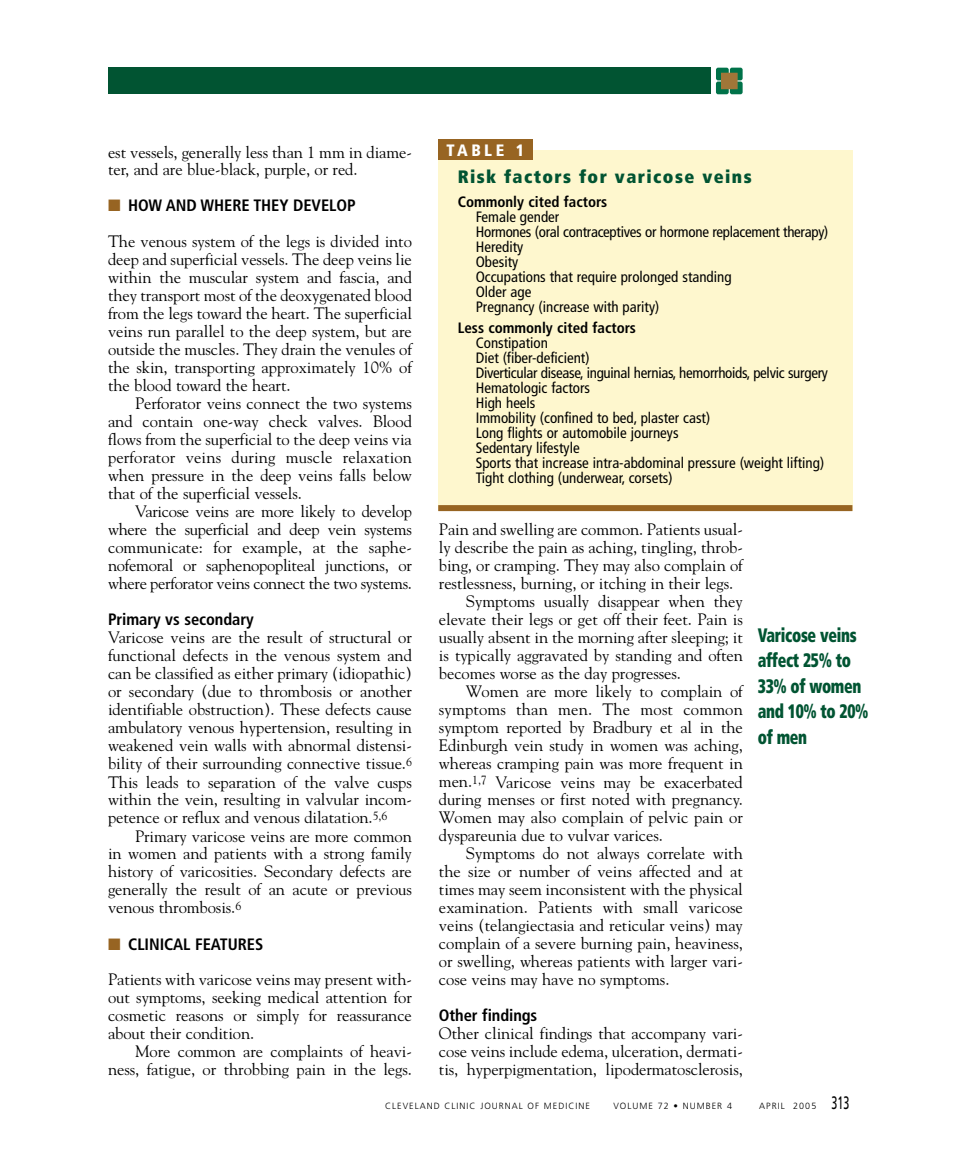
<style>
.page{position:relative;width:959px;height:1161px;background:#fff}
.page>*{position:absolute;margin:0;border:0;box-sizing:border-box;transform-origin:0 0}
.t1{font:900 condensed 19.5px/25.5px "Frutiger";letter-spacing:-.02em;color:#015432;scale:.8 1}
.t2{font:900 condensed 18px "Frutiger";letter-spacing:.08em;color:#015432}
.t3{font:16.5px/18px "Goudy";letter-spacing:-.005em;color:#000;text-align:justify}
.t4{font:700 condensed 16.5px "Frutiger";letter-spacing:-.005em;color:#000}
.t5{font:900 condensed 16.5px "Frutiger";letter-spacing:.21em;color:#fff}
.t6{font:condensed 15px/15px "Frutiger";color:#000}
.t7{font:700 condensed 15px "Frutiger";color:#000}
.t8{font:300 9px "Frutiger";letter-spacing:.11em;color:#000}
.s1{color:#976422}
.s2{font-weight:400;font-size:18px}
</style>
<div class="page">
<svg style="left:717px;top:67px;width:26px;height:28px"></svg>
<svg style="left:716px;top:68px;width:26px;height:26px"></svg>
<div style="left:721px;top:73px;width:16px;height:16px;background:#a17638"></div>
<div style="left:108px;top:68px;width:603px;height:26px;background:#015432"></div>
<div style="left:438px;top:150px;width:414px;height:360px;background:#fef7ce"></div>
<div style="left:438px;top:140px;width:94px;height:20px;background:#976422"></div>
<div style="left:438px;top:505px;width:414px;height:6px;background:#976422"></div>
<p class="t3" style="left:108px;top:144px;width:305px">est vessels, generally less than 1 mm in diame&shy;ter, and are blue-black, purple, or red.</p>
<p class="t4" style="left:108px;top:199px;width:249px"><span class="s1">■</span> HOW AND WHERE THEY DEVELOP</p>
<p class="t3" style="left:108px;top:234px;width:305px">The venous system of the legs is divided into deep and superficial vessels. The deep veins lie within the muscular system and fascia, and they transport most of the deoxygenated blood from the legs toward the heart. The superficial veins run parallel to the deep system, but are outside the muscles. They drain the venules of the skin, transporting approximately 10% of the blood toward the heart.</p>
<p class="t3" style="left:108px;top:396px;width:305px;text-indent:27px">Perforator veins connect the two systems and contain one-way check valves. Blood flows from the superficial to the deep veins via perforator veins during muscle relaxation when pressure in the deep veins falls below that of the superficial vessels.</p>
<p class="t3" style="left:108px;top:504px;width:305px;text-indent:27px">Varicose veins are more likely to develop where the superficial and deep vein systems communicate: for example, at the saphe&shy;nofemoral or saphenopopliteal junctions, or where perforator veins connect the two systems.</p>
<p class="t4" style="left:108px;top:613px;width:147px">Primary vs secondary</p>
<p class="t3" style="left:108px;top:630px;width:305px">Varicose veins are the result of structural or functional defects in the venous system and can be classified as either primary (idiopathic) or secondary (due to thrombosis or another identifiable obstruction). These defects cause ambulatory venous hypertension, resulting in weakened vein walls with abnormal distensi&shy;bility of their surrounding connective tissue.<sup>6<br></sup>This leads to separation of the valve cusps within the vein, resulting in valvular incom&shy;petence or reflux and venous dilatation.<sup>5,6</sup></p>
<p class="t3" style="left:108px;top:828px;width:305px;text-indent:27px">Primary varicose veins are more common in women and patients with a strong family history of varicosities. Secondary defects are generally the result of an acute or previous venous thrombosis.<sup>6</sup></p>
<p class="t4" style="left:108px;top:937px;width:157px"><span class="s1">■</span> CLINICAL FEATURES</p>
<p class="t3" style="left:108px;top:972px;width:305px">Patients with varicose veins may present with&shy;out symptoms, seeking medical attention for cosmetic reasons or simply for reassurance about their condition.</p>
<p class="t3" style="left:108px;top:1044px;width:305px;text-align:right">More common are complaints of heavi&shy;ness, fatigue, or throbbing pain in the legs.</p>
<p class="t5" style="left:446px;top:144px;width:79px">TABLE 1</p>
<p class="t2" style="left:458px;top:170px;width:295px">Risk factors for varicose veins</p>
<p class="t7" style="left:458px;top:196px;width:151px">Commonly cited factors</p>
<p class="t6" style="left:476px;top:210px;width:354px">Female gender<br>Hormones (oral contraceptives or hormone replacement therapy)<br>Heredity<br>Obesity<br>Occupations that require prolonged standing<br>Older age<br>Pregnancy (increase with parity)</p>
<p class="t7" style="left:458px;top:322px;width:180px">Less commonly cited factors</p>
<p class="t6" style="left:476px;top:336px;width:354px">Constipation<br>Diet (fiber-deficient)<br>Diverticular disease, inguinal hernias, hemorrhoids, pelvic surgery Hematologic factors<br>High heels<br>Immobility (confined to bed, plaster cast)<br>Long flights or automobile journeys<br>Sedentary lifestyle<br>Sports that increase intra-abdominal pressure (weight lifting)<br>Tight clothing (underwear, corsets)</p>
<p class="t3" style="left:439px;top:522px;width:305px">Pain and swelling are common. Patients usual-</p>
<p class="t3" style="left:439px;top:540px;width:305px">ly describe the pain as aching, tingling, throb-</p>
<p class="t3" style="left:439px;top:558px;width:305px">bing, or cramping. They may also complain of</p>
<p class="t3" style="left:439px;top:576px;width:296px">restlessness, burning, or itching in their legs.</p>
<p class="t3" style="left:466px;top:594px;width:278px">Symptoms usually disappear when they</p>
<p class="t3" style="left:439px;top:612px;width:305px">elevate their legs or get off their feet. Pain is</p>
<p class="t3" style="left:439px;top:630px;width:305px">usually absent in the morning after sleeping; it</p>
<p class="t3" style="left:439px;top:648px;width:305px">is typically aggravated by standing and often</p>
<p class="t3" style="left:439px;top:666px;width:243px">becomes worse as the day progresses.</p>
<p class="t3" style="left:466px;top:684px;width:278px">Women are more likely to complain of</p>
<p class="t3" style="left:439px;top:702px;width:305px">symptoms than men. The most common</p>
<p class="t3" style="left:439px;top:720px;width:305px">symptom reported by Bradbury et al in the</p>
<p class="t3" style="left:439px;top:738px;width:305px">Edinburgh vein study in women was aching,</p>
<p class="t3" style="left:439px;top:756px;width:305px">whereas cramping pain was more frequent in</p>
<p class="t3" style="left:439px;top:774px;width:305px">men.<sup>1,7</sup> Varicose veins may be exacerbated</p>
<p class="t3" style="left:439px;top:792px;width:305px">during menses or first noted with pregnancy.</p>
<p class="t3" style="left:439px;top:810px;width:305px">Women may also complain of pelvic pain or</p>
<p class="t3" style="left:439px;top:828px;width:225px">dyspareunia due to vulvar varices.</p>
<p class="t3" style="left:466px;top:846px;width:278px">Symptoms do not always correlate with</p>
<p class="t3" style="left:439px;top:864px;width:305px">the size or number of veins affected and at</p>
<p class="t3" style="left:439px;top:882px;width:305px">times may seem inconsistent with the physical</p>
<p class="t3" style="left:439px;top:900px;width:305px">examination. Patients with small varicose</p>
<p class="t3" style="left:439px;top:918px;width:305px">veins (telangiectasia and reticular veins) may</p>
<p class="t3" style="left:439px;top:936px;width:305px">complain of a severe burning pain, heaviness,</p>
<p class="t3" style="left:439px;top:954px;width:305px">or swelling, whereas patients with larger vari-</p>
<p class="t3" style="left:439px;top:972px;width:232px">cose veins may have no symptoms.</p>
<p class="t4" style="left:439px;top:1009px;width:100px">Other findings</p>
<p class="t3" style="left:439px;top:1026px;width:305px">Other clinical findings that accompany vari&shy;cose veins include edema, ulceration, dermati&shy;tis, hyperpigmentation, lipodermatosclerosis,</p>
<p class="t1" style="left:758px;top:624px;width:140px">Varicose veins affect 25% to<br>33% of women and 10% to 20% of men</p>
<p class="t8" style="left:385px;top:1102px;width:206px">CLEVELAND CLINIC JOURNAL OF MEDICINE</p>
<p class="t8" style="left:613px;top:1102px;width:120px">VOLUME 72 • NUMBER 4</p>
<p class="t8" style="left:759px;top:1102px;width:92px">APRIL 2005 <span class="s2">313</span></p>
</div>
